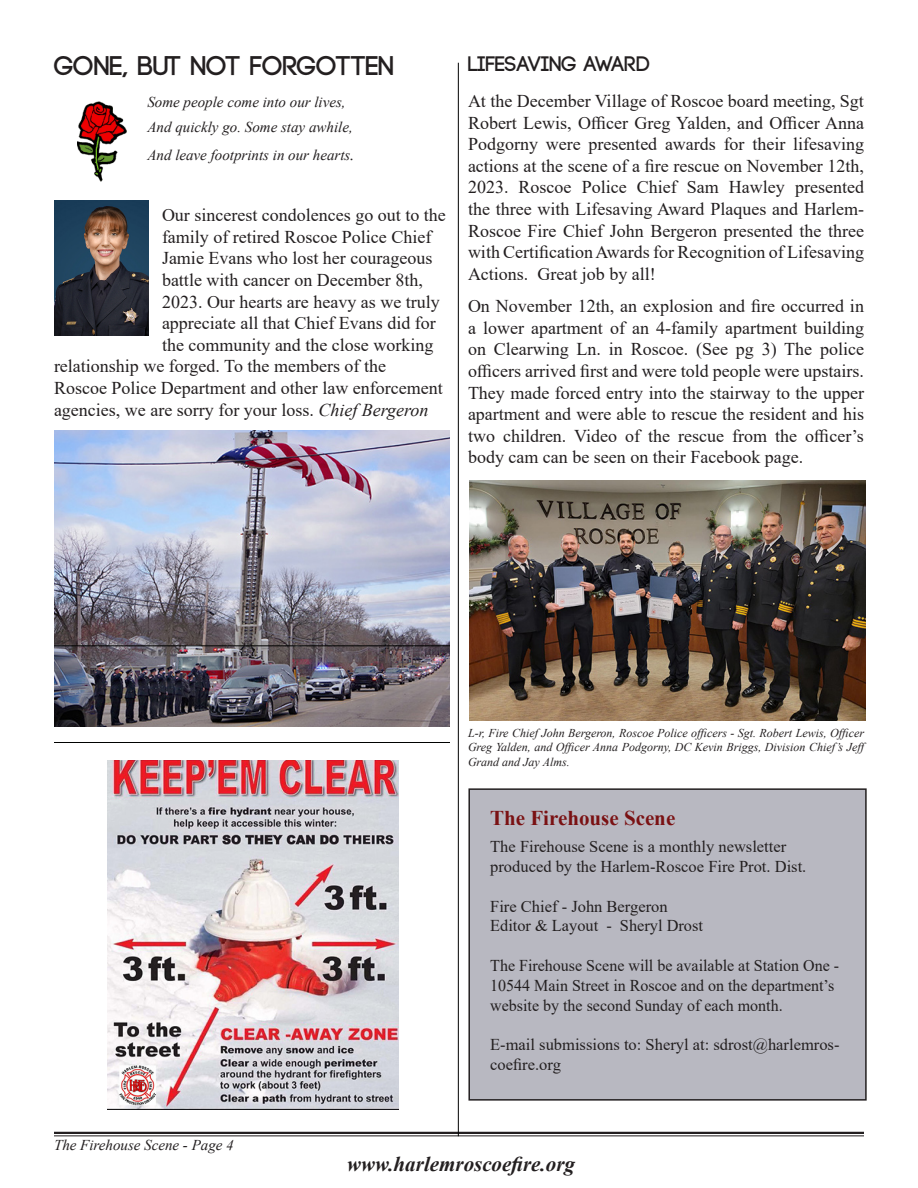
<style>
.page{position:relative;width:918px;height:1188px;background:#fff}
.page>*{position:absolute;margin:0;border:0;box-sizing:border-box;transform-origin:0 0}
.t1{font:700 27px "Code";color:#231f20}
.t2{font:italic 700 21px "Times New Roman";color:#231f20}
.t3{font:700 21px "Times New Roman";color:#7a1113}
.t4{font:700 21px "Code";color:#231f20}
.t5{font:18px/21.6px "Times New Roman";color:#231f20;text-align:justify}
.t6{font:16.5px/19.8px "Times New Roman";color:#231f20}
.t7{font:italic 15px "Times New Roman";color:#231f20}
.t8{font:italic 12px/14.4px "Times New Roman";color:#231f20}
.s1{font-size:18px}
.s2{font-style:italic}
</style>
<div class="page">
<hr style="left:54px;top:1132px;width:810px;height:2px;background:#231f20">
<hr style="left:54px;top:1135px;width:810px;height:1px;background:#231f20">
<hr style="left:458px;top:63px;width:1px;height:1073px;background:#000100">
<img style="left:78px;top:101px;width:49px;height:81px">
<div style="left:469px;top:789px;width:397px;height:311px;background:#b8b8c1"></div>
<div style="left:468px;top:788px;width:399px;height:313px;border:2px solid #231f20"></div>
<img style="left:54px;top:431px;width:396px;height:296px">
<img style="left:54px;top:201px;width:94px;height:135px">
<hr style="left:54px;top:646px;width:396px;height:1px;background:#000100">
<hr style="left:54px;top:742px;width:396px;height:1px;background:#000100">
<img style="left:470px;top:481px;width:395px;height:240px">
<img style="left:108px;top:761px;width:290px;height:349px">
<p class="t1" style="left:54px;top:52px;width:342px">GONE, BUT NOT FORGOTTEN</p>
<p class="t7" style="left:147px;top:91px;width:200px">Some people come into our lives,</p>
<p class="t7" style="left:147px;top:116px;width:207px">And quickly go. Some stay awhile,</p>
<p class="t7" style="left:147px;top:145px;width:209px">And leave footprints in our hearts<span class="s1">.</span></p>
<p class="t5" style="left:162px;top:204px;width:285px">Our sincerest condolences go out to the</p>
<p class="t5" style="left:162px;top:225px;width:271px">family of retired Roscoe Police Chief</p>
<p class="t5" style="left:162px;top:247px;width:272px">Jamie Evans who lost her courageous</p>
<p class="t5" style="left:162px;top:269px;width:262px">battle with cancer on December 8th,</p>
<p class="t5" style="left:162px;top:290px;width:279px">2023. Our hearts are heavy as we truly</p>
<p class="t5" style="left:162px;top:312px;width:275px">appreciate all that Chief Evans did for</p>
<p class="t5" style="left:162px;top:333px;width:273px">the community and the close working</p>
<p class="t5" style="left:54px;top:355px;width:334px">relationship we forged. To the members of the</p>
<p class="t5" style="left:54px;top:377px;width:390px">Roscoe Police Department and other law enforcement</p>
<p class="t5" style="left:54px;top:398px;width:376px">agencies, we are sorry for your loss. <span class="s2">Chief Bergeron</span></p>
<p class="t4" style="left:468px;top:53px;width:184px">LIFESAVING AWARD</p>
<p class="t5" style="left:468px;top:90px;width:398px">At the December Village of Roscoe board meeting, Sgt Robert Lewis, Officer Greg Yalden, and Officer Anna Podgorny were presented awards for their lifesaving actions at the scene of a fire rescue on November 12th, 2023. Roscoe Police Chief Sam Hawley presented the three with Lifesaving Award Plaques and Harlem-Roscoe Fire Chief John Bergeron presented the three with Certification Awards for Recognition of Lifesaving Actions. Great job by all!</p>
<p class="t5" style="left:468px;top:295px;width:398px">On November 12th, an explosion and fire occurred in a lower apartment of an 4-family apartment building on Clearwing Ln. in Roscoe. (See pg 3) The police officers arrived first and were told people were upstairs.<br>They made forced entry into the stairway to the upper apartment and were able to rescue the resident and his two children. Video of the rescue from the officer’s body cam can be seen on their Facebook page.</p>
<p class="t7" style="left:54px;top:1135px;width:181px">The Firehouse Scene - Page 4</p>
<p class="t8" style="left:468px;top:725px;width:402px">L-r, Fire Chief John Bergeron, Roscoe Police officers - Sgt. Robert Lewis, Officer<br>Greg Yalden, and Officer Anna Podgorny, DC Kevin Briggs, Division Chief’s Jeff<br>Grand and Jay Alms.</p>
<p class="t3" style="left:490px;top:803px;width:187px">The Firehouse Scene</p>
<p class="t6" style="left:490px;top:836px;width:298px">The Firehouse Scene is a monthly newsletter</p>
<p class="t6" style="left:490px;top:856px;width:318px">produced by the Harlem-Roscoe Fire Prot. Dist.</p>
<p class="t6" style="left:490px;top:896px;width:179px">Fire Chief - John Bergeron</p>
<p class="t6" style="left:490px;top:915px;width:214px">Editor &amp; Layout - Sheryl Drost</p>
<p class="t6" style="left:490px;top:955px;width:350px">The Firehouse Scene will be available at Station One -<br>10544 Main Street in Roscoe and on the department’s website by the second Sunday of each month.</p>
<p class="t6" style="left:490px;top:1034px;width:351px">E-mail submissions to: Sheryl at: sdrost@harlemros&shy;coefire.org</p>
<p class="t2" style="left:347px;top:1149px;width:229px">www.harlemroscoefire.org</p>
</div>
